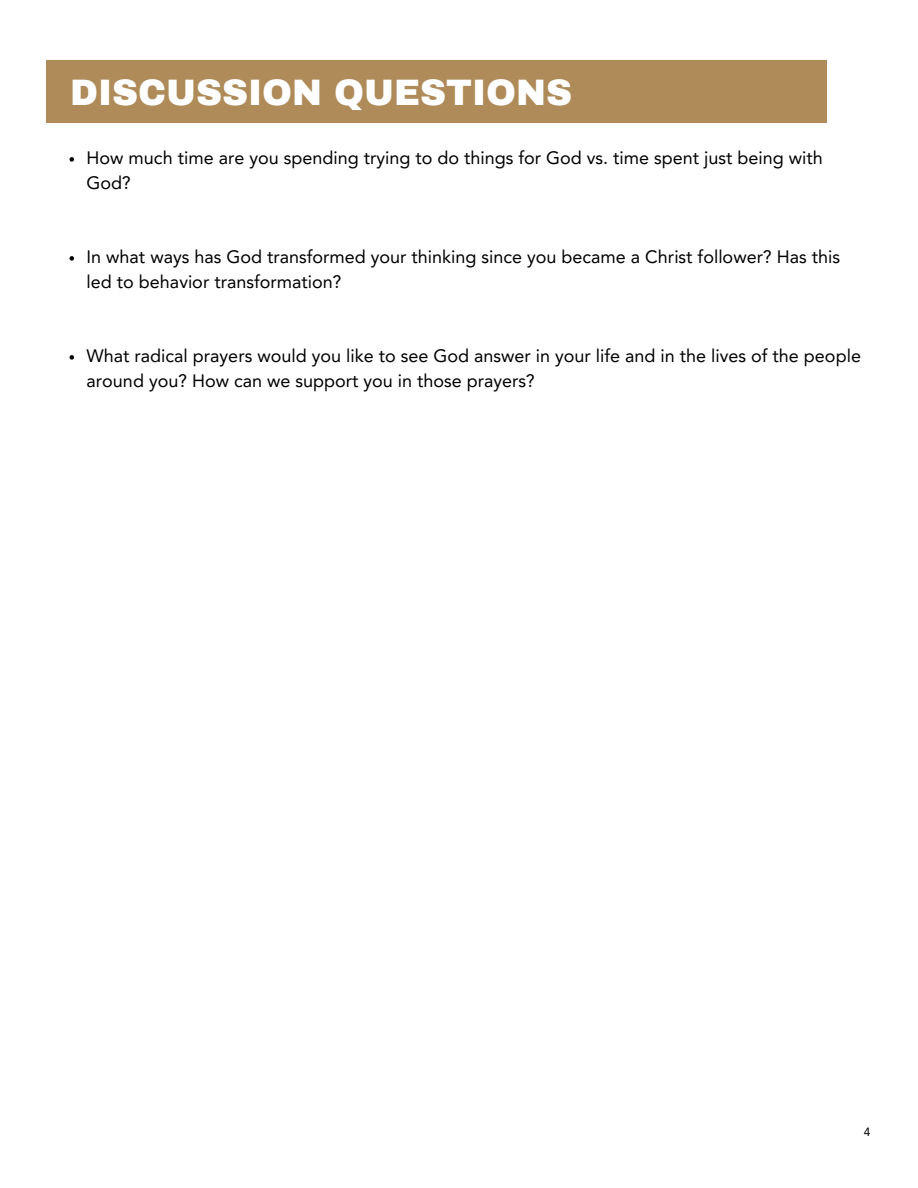
<style>
.page{position:relative;width:918px;height:1188px;background:#fff}
.page>*{position:absolute;margin:0;border:0;box-sizing:border-box;transform-origin:0 0}
.t1{font:900 36px "Archivo";color:#fff}
.t2{font:18px/24.8px "Avenir LT Pro";color:#000}
.t3{font:12px "Avenir LT Pro";color:#000}
</style>
<div class="page">
<div style="left:46px;top:60px;width:780px;height:63px;background:#af8b5a"></div>
<svg style="left:70px;top:157px;width:4px;height:5px"></svg>
<svg style="left:70px;top:256px;width:4px;height:5px"></svg>
<svg style="left:70px;top:355px;width:4px;height:5px"></svg>
<h1 class="t1" style="left:70px;top:73px;width:503px">DISCUSSION QUESTIONS</h1>
<p class="t2" style="left:87px;top:147px;width:738px">How much time are you spending trying to do things for God vs. time spent just being with<br>God?</p>
<p class="t2" style="left:87px;top:246px;width:755px">In what ways has God transformed your thinking since you became a Christ follower? Has this led to behavior transformation?</p>
<p class="t2" style="left:87px;top:345px;width:776px">What radical prayers would you like to see God answer in your life and in the lives of the people around you? How can we support you in those prayers?</p>
<p class="t3" style="left:864px;top:1127px;width:8px">4</p>
</div>
